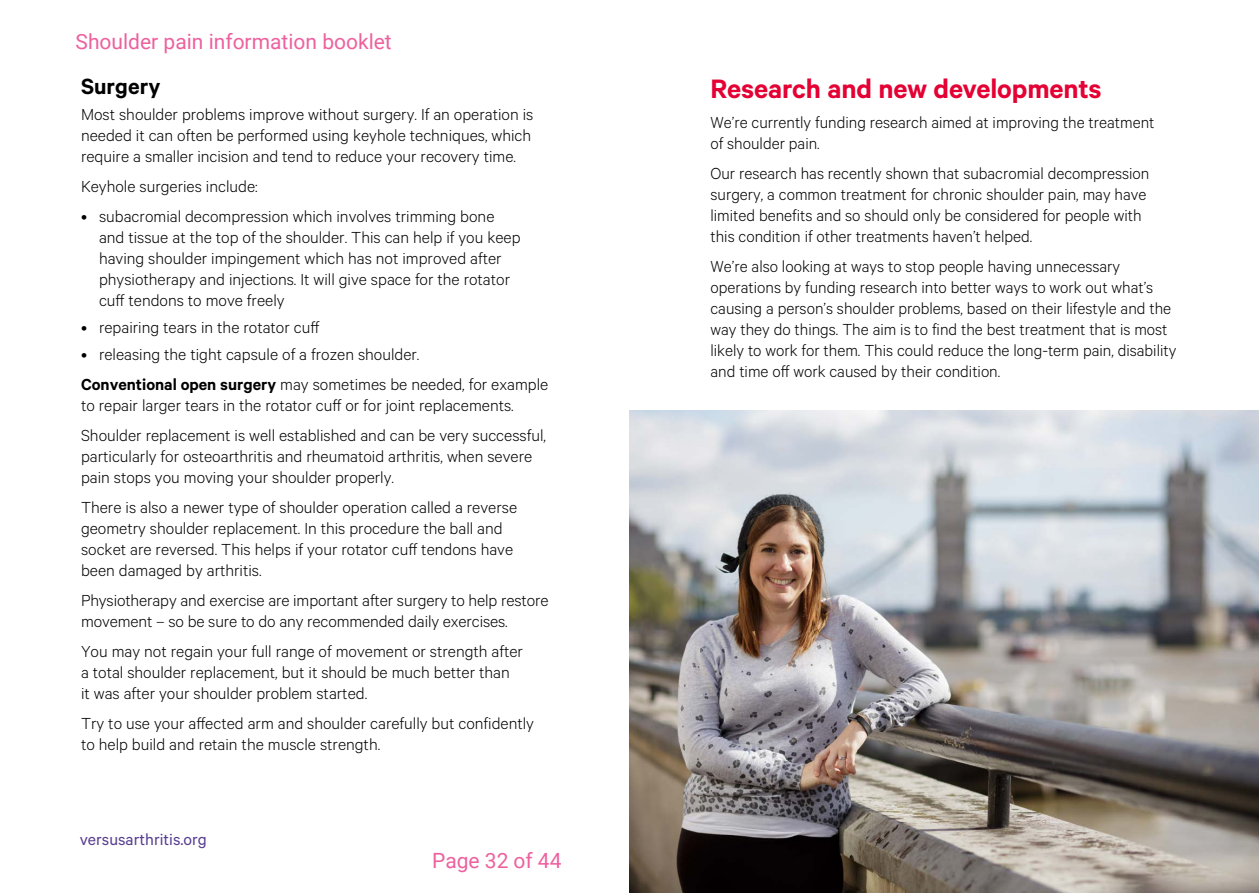
<style>
.page{position:relative;width:1259px;height:893px;background:#fff}
.page>*{position:absolute;margin:0;border:0;box-sizing:border-box;transform-origin:0 0}
.Heading_20_20pt__H1{font:600 30px "Calibre";letter-spacing:-.005em;color:#e40134}
.Heading_16_5_20pt__H{font:600 24.75px "Calibre";color:#000}
.t1{font:21px "Roboto";color:#ed619e}
.Body_text_12_14pt{font:300 18px/21px "Calibre";color:#000}
.t2{font:18px "Calibre";color:#573d90}
.s1{font-weight:600}
</style>
<div class="page">
<img style="left:629px;top:411px;width:630px;height:482px">
<p class="t1" style="left:76px;top:27px;width:318px">Shoulder pain information booklet</p>
<p class="Heading_16_5_20pt__H" style="left:81px;top:72px;width:81px">Surgery</p>
<p class="Body_text_12_14pt" style="left:81px;top:103px;width:454px">Most shoulder problems improve without surgery. If an operation is needed it can often be performed using keyhole techniques, which require a smaller incision and tend to reduce your recovery time.</p>
<p class="Body_text_12_14pt" style="left:81px;top:175px;width:178px">Keyhole surgeries include:</p>
<p class="Body_text_12_14pt" style="left:99px;top:205px;width:423px;text-indent:-18px">• subacromial decompression which involves trimming bone and tissue at the top of the shoulder. This can help if you keep having shoulder impingement which has not improved after physiotherapy and injections. It will give space for the rotator cuff tendons to move freely</p>
<p class="Body_text_12_14pt" style="left:81px;top:316px;width:240px">• repairing tears in the rotator cuff</p>
<p class="Body_text_12_14pt" style="left:81px;top:343px;width:340px">• releasing the tight capsule of a frozen shoulder.</p>
<p class="Body_text_12_14pt" style="left:81px;top:373px;width:469px"><span class="s1">Conventional open surgery</span> may sometimes be needed, for example to repair larger tears in the rotator cuff or for joint replacements.</p>
<p class="Body_text_12_14pt" style="left:81px;top:424px;width:466px">Shoulder replacement is well established and can be very successful, particularly for osteoarthritis and rheumatoid arthritis, when severe pain stops you moving your shoulder properly.</p>
<p class="Body_text_12_14pt" style="left:81px;top:496px;width:438px">There is also a newer type of shoulder operation called a reverse geometry shoulder replacement. In this procedure the ball and socket are reversed. This helps if your rotator cuff tendons have been damaged by arthritis.</p>
<p class="Body_text_12_14pt" style="left:81px;top:589px;width:469px">Physiotherapy and exercise are important after surgery to help restore movement – so be sure to do any recommended daily exercises.</p>
<p class="Body_text_12_14pt" style="left:81px;top:640px;width:443px">You may not regain your full range of movement or strength after a total shoulder replacement, but it should be much better than it was after your shoulder problem started.</p>
<p class="Body_text_12_14pt" style="left:81px;top:712px;width:454px">Try to use your affected arm and shoulder carefully but confidently to help build and retain the muscle strength.</p>
<p class="t2" style="left:80px;top:828px;width:129px">versusarthritis.org</p>
<p class="t1" style="left:432px;top:846px;width:131px">Page 32 of 44</p>
<p class="Heading_20_20pt__H1" style="left:710px;top:70px;width:393px">Research and new developments</p>
<p class="Body_text_12_14pt" style="left:710px;top:111px;width:445px">We’re currently funding research aimed at improving the treatment of shoulder pain.</p>
<p class="Body_text_12_14pt" style="left:710px;top:162px;width:440px">Our research has recently shown that subacromial decompression surgery, a common treatment for chronic shoulder pain, may have limited benefits and so should only be considered for people with this condition if other treatments haven’t helped.</p>
<p class="Body_text_12_14pt" style="left:710px;top:255px;width:467px">We’re also looking at ways to stop people having unnecessary operations by funding research into better ways to work out what’s causing a person’s shoulder problems, based on their lifestyle and the way they do things. The aim is to find the best treatment that is most likely to work for them. This could reduce the long-term pain, disability and time off work caused by their condition.</p>
</div>
